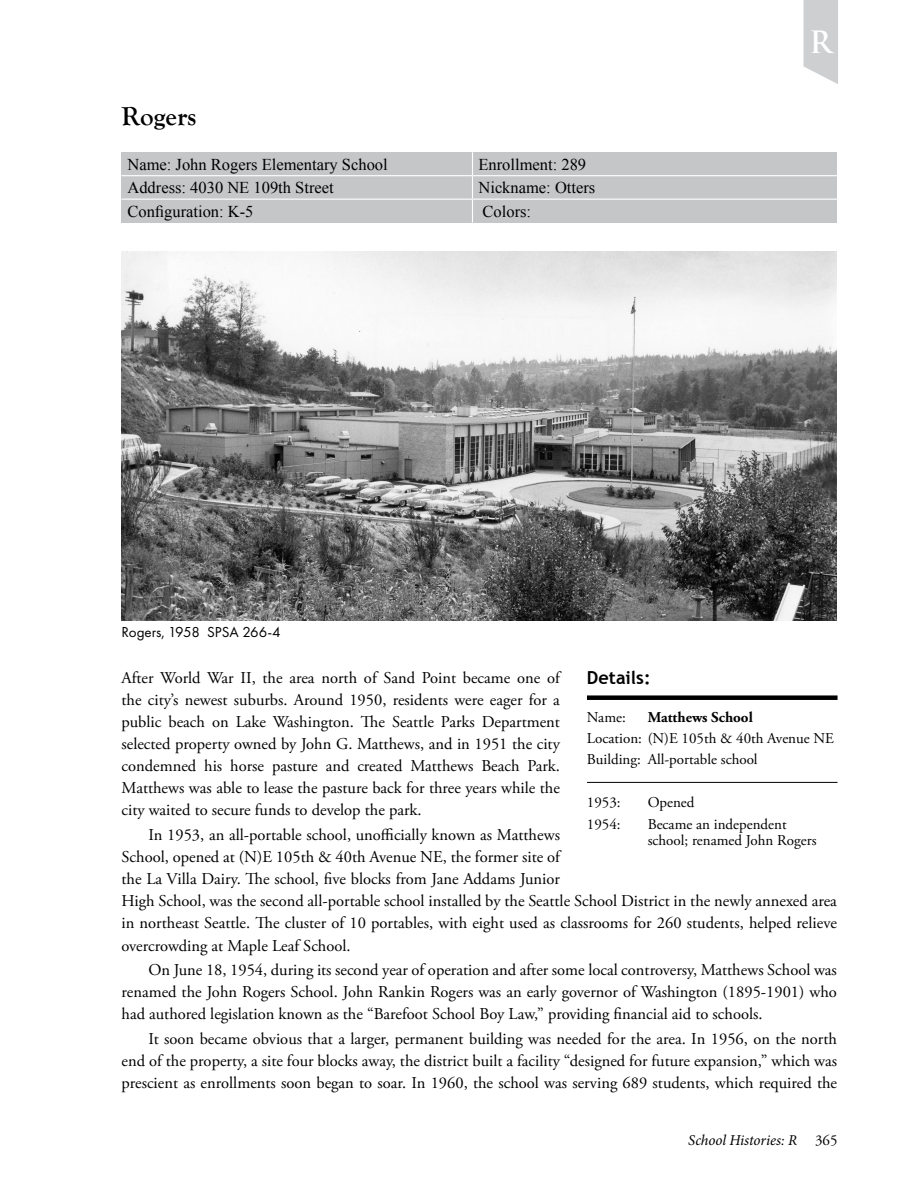
<style>
.page{position:relative;width:918px;height:1188px;background:#fff}
.page>*{position:absolute;margin:0;border:0;box-sizing:border-box;transform-origin:0 0}
.t1{font:600 30px "Trajan Pro 3";color:#fff}
.t2{font:700 27px "Goudy Old Style T";color:#000}
.t3{font:700 18px "Trebuchet MS";color:#000}
.t4{font:16.5px/22.2px "Adobe Garamond Pro";color:#000;text-align:justify}
.t5{font:16.5px "Times New Roman";color:#000}
.t6{font:15px/16.2px "Adobe Garamond Pro";color:#000}
.t7{font:italic 15px "Minion Pro";letter-spacing:-.01em;color:#000}
.t8{font:15px "Futura PT";color:#000}
.t9{font:700 15px "Adobe Garamond Pro";color:#000}
.s1{font-family:"Adobe Garamond Pro";font-style:normal}
</style>
<div class="page">
<svg style="left:804px;top:0;width:34px;height:84px;background:#d2d3d4"></svg>
<div style="left:122px;top:152px;width:715px;height:71px;background:#c4c6c8"></div>
<hr style="left:122px;top:175px;width:350px;height:1px;background:#fff">
<hr style="left:472px;top:175px;width:366px;height:1px;background:#fff">
<hr style="left:122px;top:199px;width:350px;height:1px;background:#fff">
<hr style="left:472px;top:199px;width:366px;height:1px;background:#fff">
<svg style="left:472px;top:152px;width:1px;height:71px"></svg>
<div style="left:587px;top:695px;width:251px;height:5px;background:#000"></div>
<hr style="left:587px;top:782px;width:251px;height:1px;background:#000">
<img style="left:122px;top:251px;width:715px;height:369px">
<h1 class="t2" style="left:122px;top:101px;width:77px">Rogers</h1>
<p class="t5" style="left:128px;top:153px;width:262px">Name: John Rogers Elementary School</p>
<p class="t5" style="left:479px;top:153px;width:109px">Enrollment: 289</p>
<p class="t5" style="left:128px;top:177px;width:208px">Address: 4030 NE 109th Street</p>
<p class="t5" style="left:479px;top:177px;width:118px">Nickname: Otters</p>
<p class="t5" style="left:128px;top:200px;width:128px">Configuration: K-5</p>
<p class="t5" style="left:483px;top:200px;width:50px">Colors:</p>
<p class="t8" style="left:122px;top:623px;width:161px">Rogers, 1958 SPSA 266-4</p>
<p class="t1" style="left:809px;top:21px;width:24px">R</p>
<h2 class="t3" style="left:587px;top:666px;width:65px">Details:</h2>
<p class="t6" style="left:587px;top:709px;width:40px">Name:</p>
<p class="t9" style="left:648px;top:708px;width:107px">Matthews School</p>
<p class="t6" style="left:587px;top:731px;width:249px">Location: (N)E 105th &amp; 40th Avenue NE</p>
<p class="t6" style="left:587px;top:752px;width:55px">Building:</p>
<p class="t6" style="left:648px;top:752px;width:111px">All-portable school</p>
<p class="t6" style="left:587px;top:794px;width:35px">1953:</p>
<p class="t6" style="left:648px;top:794px;width:48px">Opened</p>
<p class="t6" style="left:587px;top:816px;width:35px">1954:</p>
<p class="t6" style="left:648px;top:816px;width:170px">Became an independent school; renamed John Rogers</p>
<p class="t4" style="left:122px;top:667px;width:440px">After World War II, the area north of Sand Point became one of the city’s newest suburbs. Around 1950, residents were eager for a public beach on Lake Washington. The Seattle Parks Department selected property owned by John G. Matthews, and in 1951 the city condemned his horse pasture and created Matthews Beach Park.<br>Matthews was able to lease the pasture back for three years while the city waited to secure funds to develop the park.</p>
<p class="t4" style="left:122px;top:824px;width:717px;text-align:left;text-indent:27px">In 1953, an all-portable school, unofficially known as Matthews<br>School, opened at (N)E 105th &amp; 40th Avenue NE, the former site of<br>the La Villa Dairy. The school, five blocks from Jane Addams Junior<br>High School, was the second all-portable school installed by the Seattle School District in the newly annexed area in northeast Seattle. The cluster of 10 portables, with eight used as classrooms for 260 students, helped relieve overcrowding at Maple Leaf School.</p>
<p class="t4" style="left:122px;top:959px;width:717px;text-indent:27px">On June 18, 1954, during its second year of operation and after some local controversy, Matthews School was renamed the John Rogers School. John Rankin Rogers was an early governor of Washington (1895-1901) who had authored legislation known as the “Barefoot School Boy Law,” providing financial aid to schools.</p>
<p class="t4" style="left:122px;top:1028px;width:717px;text-indent:27px">It soon became obvious that a larger, permanent building was needed for the area. In 1956, on the north end of the property, a site four blocks away, the district built a facility “designed for future expansion,” which was prescient as enrollments soon began to soar. In 1960, the school was serving 689 students, which required the</p>
<p class="t7" style="left:688px;top:1130px;width:151px">School Histories: R <span class="s1">365</span></p>
</div>
